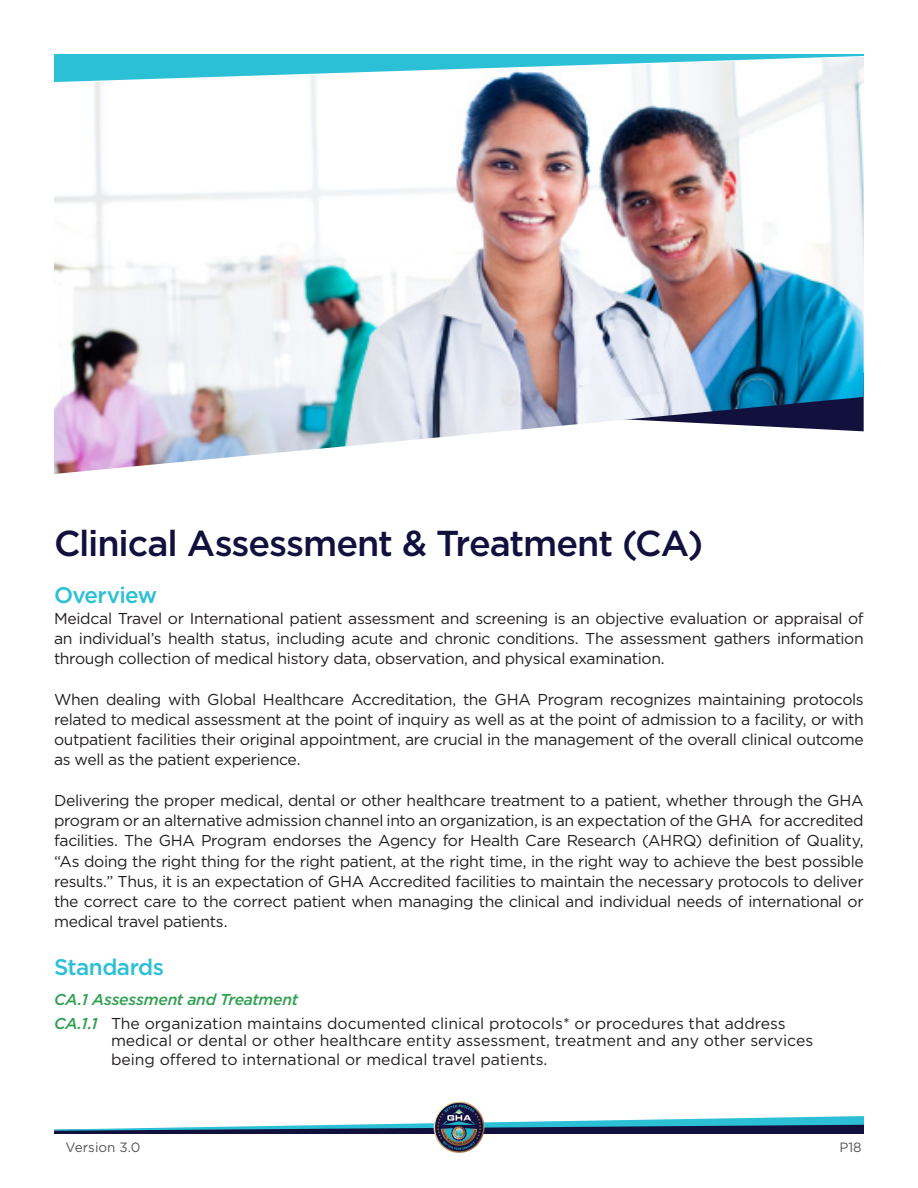
<style>
.page{position:relative;width:918px;height:1188px;background:#fff}
.page>*{position:absolute;margin:0;border:0;box-sizing:border-box;transform-origin:0 0}
.t1{font:500 36px "Gotham";letter-spacing:-.03em;color:#12113e}
.t2{font:500 22.5px "Gotham";letter-spacing:-.025em;color:#2bc0d6}
.Paragraph_Style_2{font:15.75px/20.2px "Gotham";letter-spacing:-.005em;color:#231f20;text-align:justify}
.t3{font:italic 500 15.75px "Gotham";letter-spacing:-.02em;color:#31a052}
.t4{font:13.5px "Gotham";color:#57585a}
.s1{font-weight:500;font-style:italic;color:#31a052}
</style>
<div class="page">
<svg style="left:54px;top:1116px;width:810px;height:18px"></svg>
<hr style="left:54px;top:54px;width:810px;height:3px;background:#2bc0d6">
<img style="left:431px;top:1101px;width:56px;height:52px">
<img style="left:54px;top:57px;width:810px;height:417px">
<p class="t1" style="left:54px;top:520px;width:651px">Clinical Assessment &amp; Treatment (CA)</p>
<p class="t2" style="left:54px;top:581px;width:105px">Overview</p>
<p class="Paragraph_Style_2" style="left:54px;top:608px;width:811px">Meidcal Travel or International patient assessment and screening is an objective evaluation or appraisal of an individual’s health status, including acute and chronic conditions. The assessment gathers information through collection of medical history data, observation, and physical examination.</p>
<p class="Paragraph_Style_2" style="left:54px;top:689px;width:811px">When dealing with Global Healthcare Accreditation, the GHA Program recognizes maintaining protocols related to medical assessment at the point of inquiry as well as at the point of admission to a facility, or with outpatient facilities their original appointment, are crucial in the management of the overall clinical outcome as well as the patient experience.</p>
<p class="Paragraph_Style_2" style="left:54px;top:790px;width:811px">Delivering the proper medical, dental or other healthcare treatment to a patient, whether through the GHA program or an alternative admission channel into an organization, is an expectation of the GHA for accredited facilities. The GHA Program endorses the Agency for Health Care Research (AHRQ) definition of Quality, “As doing the right thing for the right patient, at the right time, in the right way to achieve the best possible results.” Thus, it is an expectation of GHA Accredited facilities to maintain the necessary protocols to deliver the correct care to the correct patient when managing the clinical and individual needs of international or medical travel patients.</p>
<p class="t2" style="left:54px;top:952px;width:112px">Standards</p>
<p class="t3" style="left:54px;top:991px;width:246px">CA.1 Assessment and Treatment</p>
<p class="Paragraph_Style_2" style="left:111px;top:1014px;width:704px;line-height:17.2px;text-indent:-57px"><span class="s1">CA.1.1</span> The organization maintains documented clinical protocols* or procedures that address medical or dental or other healthcare entity assessment, treatment and any other services</p>
<p class="Paragraph_Style_2" style="left:111px;top:1049px;width:436px">being offered to international or medical travel patients.</p>
<p class="t4" style="left:66px;top:1138px;width:76px">Version 3.0</p>
<p class="t4" style="left:839px;top:1138px;width:24px">P18</p>
</div>
